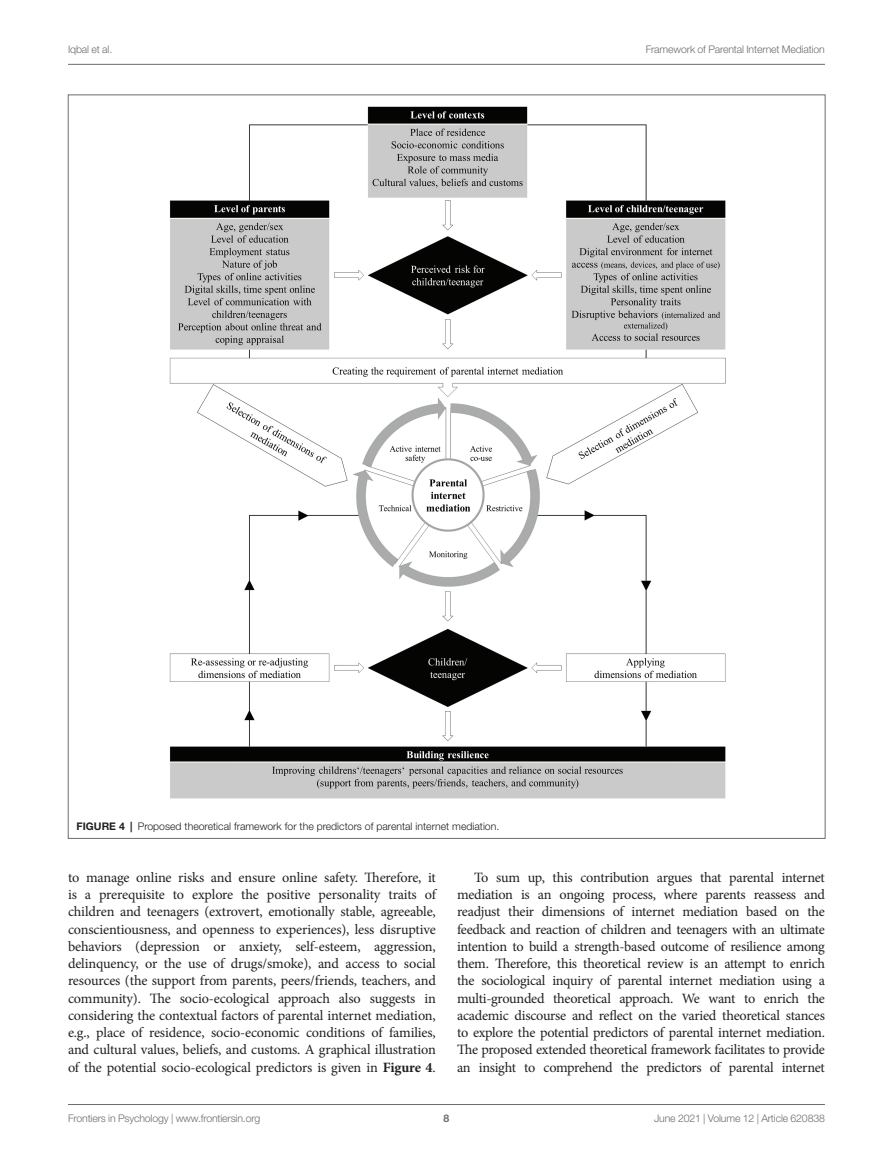
<style>
.page{position:relative;width:893px;height:1170px;background:#fff}
.page>*{position:absolute;margin:0;border:0;box-sizing:border-box;transform-origin:0 0}
.TEXT_FLUSH{font:14.25px/17.2px "Minion Pro";letter-spacing:-.01em;color:#231f20;text-align:justify}
.TEXT{font:14.25px/17.2px "Minion Pro";letter-spacing:-.025em;color:#231f20;text-align:justify}
.t1{font:300 10.5px "Helvetica Neue LT Std";letter-spacing:-.015em;color:#6c6d70}
.FIG_LEG{font:300 10.5px "Helvetica Neue LT Std";color:#231f20}
.t2{font:700 10.5px "Helvetica Neue LT Std";color:#6c6d70}
.s1{font-weight:700}
</style>
<div class="page">
<hr style="left:68px;top:64px;width:757px;height:1px;background:#6c6d70">
<hr style="left:68px;top:1104px;width:757px;height:1px;background:#6c6d70">
<img style="left:169px;top:106px;width:557px;height:693px">
<p class="t1" style="left:68px;top:42px;width:46px">Iqbal et al.</p>
<p class="t1" style="left:646px;top:42px;width:181px">Framework of Parental Internet Mediation</p>
<p class="FIG_LEG" style="left:77px;top:819px;width:424px"><span class="s1">FIGURE 4 |</span> Proposed theoretical framework for the predictors of parental internet mediation.</p>
<p class="TEXT_FLUSH" style="left:68px;top:868px;width:369px">to manage online risks and ensure online safety. Therefore, it is a prerequisite to explore the positive personality traits of children and teenagers (extrovert, emotionally stable, agreeable, conscientiousness, and openness to experiences), less disruptive behaviors (depression or anxiety, self-esteem, aggression, delinquency, or the use of drugs/smoke), and access to social resources (the support from parents, peers/friends, teachers, and community). The socio-ecological approach also suggests in considering the contextual factors of parental internet mediation, e.g., place of residence, socio-economic conditions of families, and cultural values, beliefs, and customs. A graphical illustration of the potential socio-ecological predictors is given in <span class="s1">Figure 4</span>.</p>
<p class="TEXT" style="left:457px;top:868px;width:369px;text-indent:17px">To sum up, this contribution argues that parental internet mediation is an ongoing process, where parents reassess and readjust their dimensions of internet mediation based on the feedback and reaction of children and teenagers with an ultimate intention to build a strength-based outcome of resilience among them. Therefore, this theoretical review is an attempt to enrich the sociological inquiry of parental internet mediation using a multi-grounded theoretical approach. We want to enrich the academic discourse and reflect on the varied theoretical stances to explore the potential predictors of parental internet mediation.<br>The proposed extended theoretical framework facilitates to provide an insight to comprehend the predictors of parental internet</p>
<p class="t1" style="left:68px;top:1111px;width:194px">Frontiers in Psychology | www.frontiersin.org</p>
<p class="t2" style="left:444px;top:1111px;width:7px">8</p>
<p class="t1" style="left:654px;top:1111px;width:172px">June 2021 | Volume 12 | Article 620838</p>
</div>
